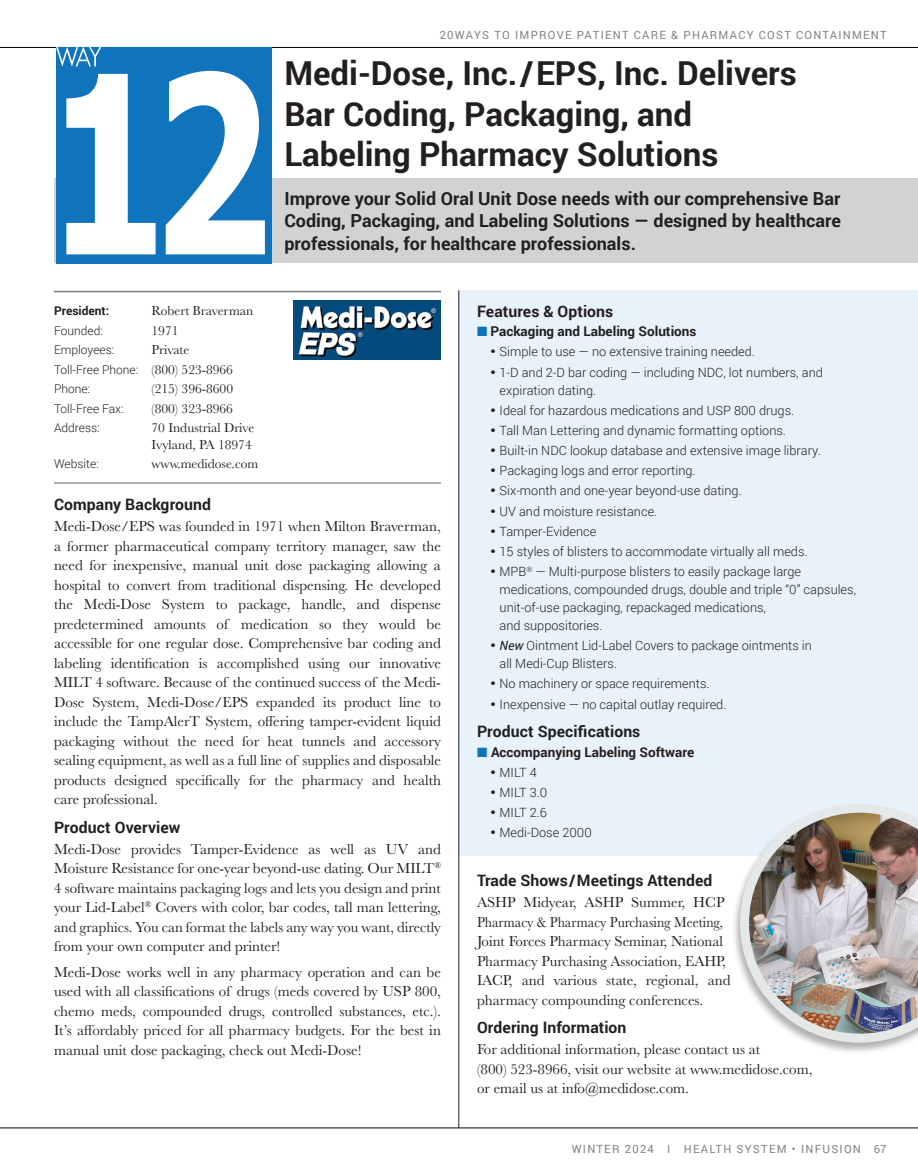
<style>
.page{position:relative;width:918px;height:1175px;background:#fff}
.page>*{position:absolute;margin:0;border:0;box-sizing:border-box;transform-origin:0 0}
.t1{font:700 33px/40.5px "Roboto";color:#231f20}
.t2{font:700 18px/22.5px "Roboto";color:#231f20;text-align:justify}
.t3{font:700 15.75px "Roboto";letter-spacing:.005em;color:#231f20}
.t4{font:15px/19.5px "Baskerville";color:#231f20;text-align:justify}
.t5{font:13.5px/16.5px "Baskerville";color:#231f20}
.t6{font:700 13.5px "Roboto";color:#231f20}
.t7{font:300 12.75px/18px "Roboto";color:#231f20}
.t8{font:300 12px/19.5px "Roboto";color:#231f20}
.t9{font:700 12px "Roboto";color:#231f20}
.t10{font:11.25px "Roboto";letter-spacing:.11em;color:#808285}
.s1{font-family:"Baskerville";font-weight:400;font-size:13.5px}
.s2{color:#1074bc}
.s3{font-family:"Baskerville";font-weight:400;font-size:15px}
.s4{font-weight:400;font-style:italic}
</style>
<div class="page">
<hr style="left:0;top:47px;width:918px;height:1px;background:#080302">
<hr style="left:54px;top:291px;width:387px;height:1px;background:#7d7a7a">
<div style="left:55px;top:178px;width:863px;height:85px;background:#d1d2d4"></div>
<div style="left:459px;top:290px;width:459px;height:566px;background:#e8f2fa"></div>
<hr style="left:54px;top:482px;width:387px;height:2px;background:#939598">
<img style="left:293px;top:301px;width:148px;height:58px">
<div style="left:731px;top:803px;width:187px;height:252px;background:#231f20;opacity:.35"></div>
<img style="left:740px;top:803px;width:178px;height:239px">
<hr style="left:459px;top:290px;width:1px;height:837px;background:#231f20">
<div style="left:56px;top:47px;width:216px;height:216px;background:#1074bc"></div>
<svg style="left:66px;top:74px;width:90px;height:180px"></svg>
<svg style="left:166px;top:71px;width:99px;height:183px"></svg>
<svg style="left:56px;top:47px;width:45px;height:20px"></svg>
<hr style="left:0;top:1127px;width:918px;height:1px;background:#080302">
<p class="t10" style="left:440px;top:27px;width:448px">20WAYS TO IMPROVE PATIENT CARE &amp; PHARMACY COST CONTAINMENT</p>
<h1 class="t1" style="left:284px;top:52px;width:514px">Medi-Dose, Inc./EPS, Inc. Delivers<br>Bar Coding, Packaging, and<br>Labeling Pharmacy Solutions</h1>
<p class="t2" style="left:284px;top:186px;width:558px">Improve your Solid Oral Unit Dose needs with our comprehensive Bar Coding, Packaging, and Labeling Solutions — designed by healthcare professionals, for healthcare professionals.</p>
<p class="t9" style="left:54px;top:302px;width:57px">President:</p>
<p class="t5" style="left:152px;top:303px;width:103px">Robert Braverman</p>
<p class="t8" style="left:54px;top:320px;width:50px">Founded:</p>
<p class="t5" style="left:152px;top:322px;width:28px">1971</p>
<p class="t8" style="left:54px;top:340px;width:62px">Employees:</p>
<p class="t5" style="left:151px;top:342px;width:40px">Private</p>
<p class="t8" style="left:54px;top:359px;width:181px">Toll-Free Phone: <span class="s1">(800) 523-8966<br></span>Phone:</p>
<p class="t5" style="left:152px;top:381px;width:83px">(215) 396-8600</p>
<p class="t8" style="left:54px;top:398px;width:71px">Toll-Free Fax:</p>
<p class="t5" style="left:151px;top:400px;width:83px">(800) 323-8966</p>
<p class="t8" style="left:54px;top:418px;width:47px">Address:</p>
<p class="t5" style="left:152px;top:420px;width:104px">70 Industrial Drive<br>Ivyland, PA 18974</p>
<p class="t8" style="left:54px;top:454px;width:46px">Website:</p>
<p class="t5" style="left:151px;top:456px;width:108px">www.medidose.com</p>
<p class="t3" style="left:54px;top:493px;width:159px">Company Background</p>
<p class="t4" style="left:54px;top:516px;width:389px">Medi-Dose/EPS was founded in 1971 when Milton Braverman, a former pharmaceutical company territory manager, saw the need for inexpensive, manual unit dose packaging allowing a hospital to convert from traditional dispensing. He developed the Medi-Dose System to package, handle, and dispense predetermined amounts of medication so they would be accessible for one regular dose. Comprehensive bar coding and labeling identification is accomplished using our innovative MILT 4 software. Because of the continued success of the Medi-Dose System, Medi-Dose/EPS expanded its product line to include the TampAlerT System, offering tamper-evident liquid packaging without the need for heat tunnels and accessory sealing equipment, as well as a full line of supplies and disposable products designed specifically for the pharmacy and health care professional.</p>
<p class="t3" style="left:54px;top:816px;width:128px">Product Overview</p>
<p class="t4" style="left:54px;top:839px;width:388px">Medi-Dose provides Tamper-Evidence as well as UV and Moisture Resistance for one-year beyond-use dating. Our MILT<sup>® </sup>4 software maintains packaging logs and lets you design and print your Lid-Label<sup>®</sup> Covers with color, bar codes, tall man lettering, and graphics. You can format the labels any way you want, directly from your own computer and printer!</p>
<p class="t4" style="left:54px;top:962px;width:389px">Medi-Dose works well in any pharmacy operation and can be used with all classifications of drugs (meds covered by USP 800, chemo meds, compounded drugs, controlled substances, etc.).<br>It’s affordably priced for all pharmacy budgets. For the best in manual unit dose packaging, check out Medi-Dose!</p>
<p class="t3" style="left:477px;top:300px;width:138px">Features &amp; Options</p>
<p class="t6" style="left:477px;top:322px;width:221px"><span class="s2">■</span> Packaging and Labeling Solutions</p>
<p class="t7" style="left:490px;top:342px;width:266px"><span class="s3">•</span> Simple to use — no extensive training needed.</p>
<p class="t7" style="left:500px;top:362px;width:325px;text-indent:-9px"><span class="s3">•</span> 1-D and 2-D bar coding — including NDC, lot numbers, and expiration dating.</p>
<p class="t7" style="left:490px;top:401px;width:305px"><span class="s3">•</span> Ideal for hazardous medications and USP 800 drugs.</p>
<p class="t7" style="left:490px;top:421px;width:297px"><span class="s3">•</span> Tall Man Lettering and dynamic formatting options.</p>
<p class="t7" style="left:490px;top:441px;width:332px"><span class="s3">•</span> Built-in NDC lookup database and extensive image library.</p>
<p class="t7" style="left:490px;top:461px;width:207px"><span class="s3">•</span> Packaging logs and error reporting.</p>
<p class="t7" style="left:490px;top:481px;width:253px"><span class="s3">•</span> Six-month and one-year beyond-use dating.</p>
<p class="t7" style="left:490px;top:501px;width:168px"><span class="s3">•</span> UV and moisture resistance.</p>
<p class="t7" style="left:490px;top:522px;width:107px"><span class="s3">•</span> Tamper-Evidence</p>
<p class="t7" style="left:490px;top:542px;width:319px"><span class="s3">•</span> 15 styles of blisters to accommodate virtually all meds.</p>
<p class="t7" style="left:500px;top:562px;width:358px;text-indent:-9px"><span class="s3">•</span> MPB<sup>®</sup> — Multi-purpose blisters to easily package large medications, compounded drugs, double and triple “0” capsules, unit-of-use packaging, repackaged medications,<br>and suppositories.</p>
<p class="t7" style="left:500px;top:636px;width:314px;text-indent:-9px"><span class="s3">•</span> <span class="s4">New</span> Ointment Lid-Label Covers to package ointments in all Medi-Cup Blisters.</p>
<p class="t7" style="left:490px;top:674px;width:221px"><span class="s3">•</span> No machinery or space requirements.</p>
<p class="t7" style="left:490px;top:694px;width:237px"><span class="s3">•</span> Inexpensive — no capital outlay required.</p>
<p class="t3" style="left:477px;top:720px;width:165px">Product Specifications</p>
<p class="t6" style="left:477px;top:742px;width:219px"><span class="s2">■</span> Accompanying Labeling Software</p>
<p class="t7" style="left:490px;top:763px;width:48px"><span class="s3">•</span> MILT 4</p>
<p class="t7" style="left:490px;top:783px;width:58px"><span class="s3">•</span> MILT 3.0</p>
<p class="t7" style="left:490px;top:803px;width:58px"><span class="s3">•</span> MILT 2.6</p>
<p class="t7" style="left:490px;top:823px;width:103px"><span class="s3">•</span> Medi-Dose 2000</p>
<p class="t3" style="left:477px;top:869px;width:237px">Trade Shows/Meetings Attended</p>
<p class="t4" style="left:477px;top:892px;width:255px;text-align:left">ASHP Midyear, ASHP Summer, HCP Pharmacy &amp; Pharmacy Purchasing Meeting, Joint Forces Pharmacy Seminar, National Pharmacy Purchasing Association, EAHP, IACP, and various state, regional, and pharmacy compounding conferences.</p>
<p class="t3" style="left:477px;top:1016px;width:151px">Ordering Information</p>
<p class="t4" style="left:477px;top:1039px;width:337px;text-align:left">For additional information, please contact us at<br>(800) 523-8966, visit our website at www.medidose.com, or email us at info@medidose.com.</p>
<p class="t10" style="left:572px;top:1141px;width:291px">WINTER 2024 I HEALTH SYSTEM • INFUSION</p>
<p class="t10" style="left:874px;top:1141px;width:14px">67</p>
</div>
